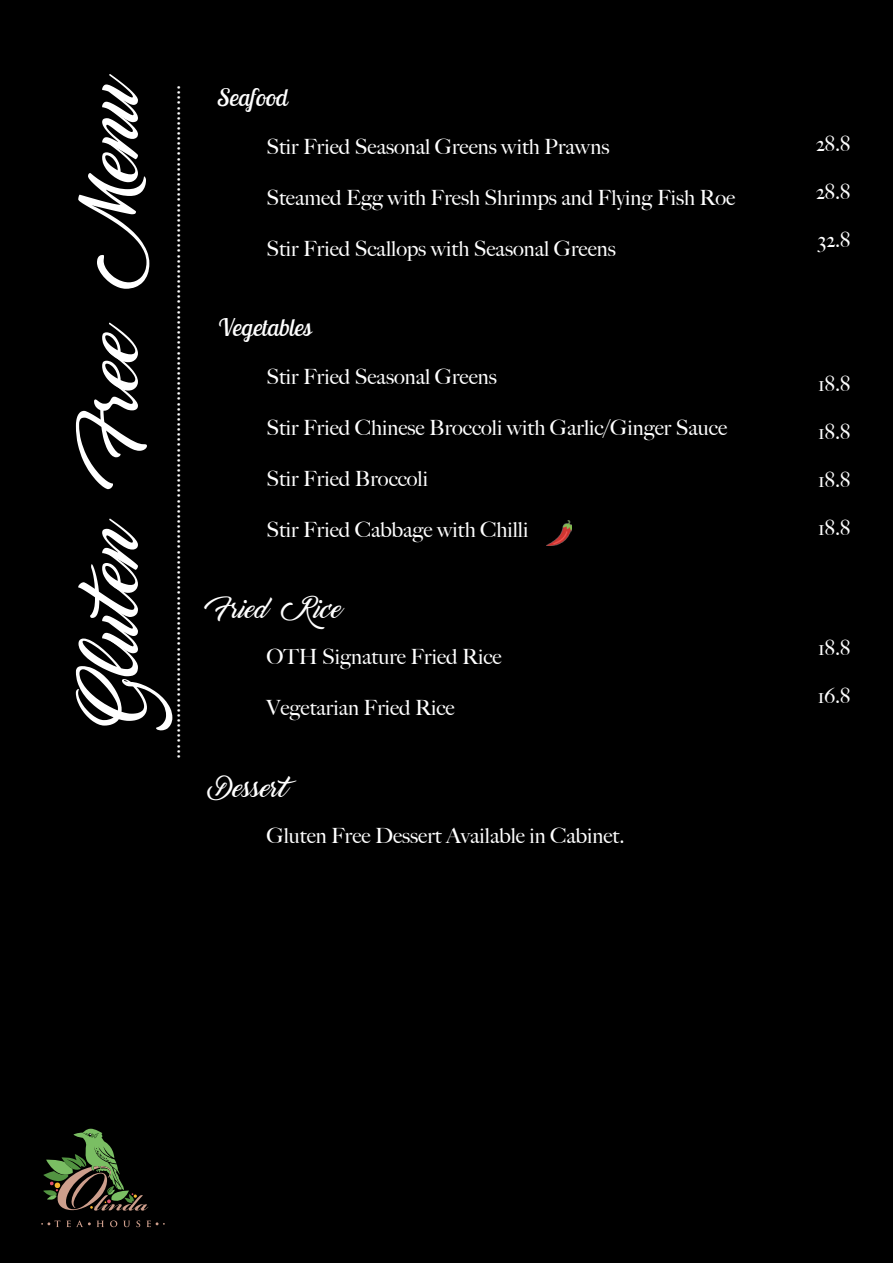
<style>
.page{position:relative;width:893px;height:1263px;background:#000}
.page>*{position:absolute;margin:0;border:0;box-sizing:border-box;transform-origin:0 0}
.t1{font:60px "Marguerite";color:#fff}
.t2{font:italic 24px "Lobster Two";color:#fff}
.t3{font:500 21px "Big Caslon";color:#fff}
.t4{font:21px "Marguerite";color:#fff}
</style>
<div class="page">
<svg style="left:110px;top:1220px;width:7px;height:7px"></svg>
<svg style="left:123px;top:1220px;width:7px;height:7px"></svg>
<svg style="left:136px;top:1220px;width:4px;height:7px"></svg>
<svg style="left:66px;top:1220px;width:38px;height:7px"></svg>
<svg style="left:146px;top:1220px;width:19px;height:7px"></svg>
<svg style="left:41px;top:1220px;width:19px;height:7px"></svg>
<svg style="left:43px;top:1128px;width:105px;height:82px;background:#2f3822"></svg>
<img style="left:546px;top:520px;width:26px;height:26px">
<h1 class="t1" style="left:82px;top:721px;width:651px;rotate:-90deg">Gluten Free Menu</h1>
<p class="t3" style="left:156px;top:759px;width:675px;rotate:-90deg">....................................................................................................................................</p>
<p class="t2" style="left:218px;top:82px;width:71px">Seafood</p>
<p class="t3" style="left:266px;top:129px;width:344px">Stir Fried Seasonal Greens with Prawns</p>
<p class="t3" style="left:266px;top:180px;width:470px">Steamed Egg with Fresh Shrimps and Flying Fish Roe</p>
<p class="t3" style="left:266px;top:231px;width:351px">Stir Fried Scallops with Seasonal Greens</p>
<p class="t2" style="left:218px;top:312px;width:95px">Vegetables</p>
<p class="t3" style="left:266px;top:359px;width:232px">Stir Fried Seasonal Greens</p>
<p class="t3" style="left:266px;top:410px;width:462px">Stir Fried Chinese Broccoli with Garlic/Ginger Sauce</p>
<p class="t3" style="left:266px;top:461px;width:163px">Stir Fried Broccoli</p>
<p class="t3" style="left:266px;top:512px;width:264px">Stir Fried Cabbage with Chilli</p>
<p class="t4" style="left:218px;top:599px;width:51px">Fried</p>
<p class="t4" style="left:295px;top:599px;width:48px">Rice</p>
<p class="t3" style="left:266px;top:639px;width:237px">OTH Signature Fried Rice</p>
<p class="t3" style="left:266px;top:690px;width:190px">Vegetarian Fried Rice</p>
<p class="t4" style="left:218px;top:777px;width:81px">Dessert</p>
<p class="t3" style="left:266px;top:818px;width:360px">Gluten Free Dessert Available in Cabinet.</p>
<p class="t3" style="left:816px;top:126px;width:36px">28.8</p>
<p class="t3" style="left:816px;top:174px;width:36px">28.8</p>
<p class="t3" style="left:818px;top:222px;width:34px">32.8</p>
<p class="t3" style="left:818px;top:366px;width:34px">18.8</p>
<p class="t3" style="left:818px;top:414px;width:34px">18.8</p>
<p class="t3" style="left:818px;top:462px;width:34px">18.8</p>
<p class="t3" style="left:818px;top:510px;width:34px">18.8</p>
<p class="t3" style="left:818px;top:630px;width:34px">18.8</p>
<p class="t3" style="left:818px;top:678px;width:34px">16.8</p>
</div>
